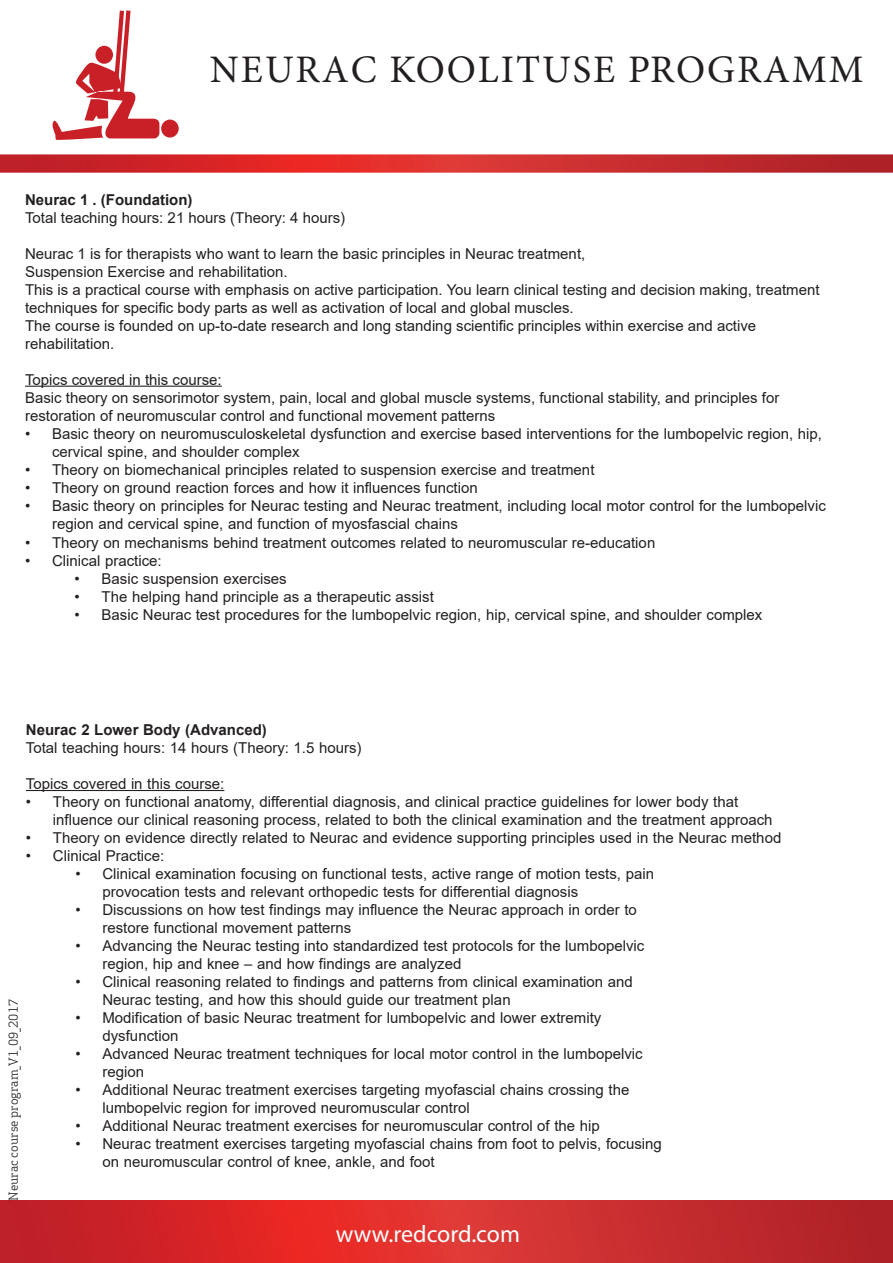
<style>
.page{position:relative;width:893px;height:1263px;background:#fff}
.page>*{position:absolute;margin:0;border:0;box-sizing:border-box;transform-origin:0 0}
.t1{font:39px "Minion Pro";letter-spacing:.05em;color:#231f20}
.t2{font:24px "Myriad Pro";color:#fff}
.t3{font:15px/18px "Arial";color:#231f20}
.t4{font:700 15px "Arial";color:#231f20}
.t5{font:12px "Apex Serif";color:#231f20}
</style>
<div class="page">
<svg style="left:0;top:154px;width:893px;height:19px;background:#cf3233"></svg>
<div style="left:161px;top:120px;width:18px;height:18px;background:#c92028;border-radius:50%"></div>
<svg style="left:52px;top:10px;width:107px;height:130px"></svg>
<svg style="left:0;top:1201px;width:893px;height:62px;background:#ce2a2b"></svg>
<hr style="left:25px;top:386px;width:197px;height:1px;background:#231f20">
<hr style="left:26px;top:790px;width:198px;height:1px;background:#231f20">
<h1 class="t1" style="left:210px;top:44px;width:655px">NEURAC KOOLITUSE PROGRAMM</h1>
<p class="t4" style="left:25px;top:189px;width:169px">Neurac 1 . (Foundation)</p>
<p class="t3" style="left:25px;top:208px;width:322px">Total teaching hours: 21 hours (Theory: 4 hours)</p>
<p class="t3" style="left:25px;top:244px;width:796px">Neurac 1 is for therapists who want to learn the basic principles in Neurac treatment,<br>Suspension Exercise and rehabilitation.<br>This is a practical course with emphasis on active participation. You learn clinical testing and decision making, treatment techniques for specific body parts as well as activation of local and global muscles.<br>The course is founded on up-to-date research and long standing scientific principles within exercise and active rehabilitation.</p>
<p class="t3" style="left:25px;top:370px;width:756px">Topics covered in this course:<br>Basic theory on sensorimotor system, pain, local and global muscle systems, functional stability, and principles for restoration of neuromuscular control and functional movement patterns</p>
<p class="t3" style="left:52px;top:424px;width:771px;text-indent:-27px">• Basic theory on neuromusculoskeletal dysfunction and exercise based interventions for the lumbopelvic region, hip, cervical spine, and shoulder complex</p>
<p class="t3" style="left:25px;top:460px;width:571px">• Theory on biomechanical principles related to suspension exercise and treatment</p>
<p class="t3" style="left:25px;top:478px;width:454px">• Theory on ground reaction forces and how it influences function</p>
<p class="t3" style="left:52px;top:496px;width:775px;text-indent:-27px">• Basic theory on principles for Neurac testing and Neurac treatment, including local motor control for the lumbopelvic region and cervical spine, and function of myosfascial chains</p>
<p class="t3" style="left:25px;top:534px;width:632px">• Theory on mechanisms behind treatment outcomes related to neuromuscular re-education</p>
<p class="t3" style="left:25px;top:552px;width:138px">• Clinical practice:</p>
<p class="t3" style="left:75px;top:570px;width:214px">• Basic suspension exercises</p>
<p class="t3" style="left:75px;top:588px;width:361px">• The helping hand principle as a therapeutic assist</p>
<p class="t3" style="left:75px;top:606px;width:689px">• Basic Neurac test procedures for the lumbopelvic region, hip, cervical spine, and shoulder complex</p>
<p class="t4" style="left:26px;top:719px;width:242px">Neurac 2 Lower Body (Advanced)</p>
<p class="t3" style="left:26px;top:738px;width:337px">Total teaching hours: 14 hours (Theory: 1.5 hours)</p>
<p class="t3" style="left:26px;top:774px;width:200px">Topics covered in this course:</p>
<p class="t3" style="left:53px;top:792px;width:721px;text-indent:-27px">• Theory on functional anatomy, differential diagnosis, and clinical practice guidelines for lower body that influence our clinical reasoning process, related to both the clinical examination and the treatment approach</p>
<p class="t3" style="left:26px;top:828px;width:757px">• Theory on evidence directly related to Neurac and evidence supporting principles used in the Neurac method</p>
<p class="t3" style="left:26px;top:846px;width:140px">• Clinical Practice:</p>
<p class="t3" style="left:102px;top:864px;width:553px;text-indent:-27px">• Clinical examination focusing on functional tests, active range of motion tests, pain provocation tests and relevant orthopedic tests for differential diagnosis</p>
<p class="t3" style="left:102px;top:900px;width:536px;text-indent:-27px">• Discussions on how test findings may influence the Neurac approach in order to restore functional movement patterns</p>
<p class="t3" style="left:102px;top:936px;width:543px;text-indent:-27px">• Advancing the Neurac testing into standardized test protocols for the lumbopelvic region, hip and knee – and how findings are analyzed</p>
<p class="t3" style="left:102px;top:972px;width:532px;text-indent:-27px">• Clinical reasoning related to findings and patterns from clinical examination and<br>Neurac testing, and how this should guide our treatment plan</p>
<p class="t3" style="left:102px;top:1008px;width:500px;text-indent:-27px">• Modification of basic Neurac treatment for lumbopelvic and lower extremity dysfunction</p>
<p class="t3" style="left:102px;top:1044px;width:542px;text-indent:-27px">• Advanced Neurac treatment techniques for local motor control in the lumbopelvic region</p>
<p class="t3" style="left:102px;top:1080px;width:528px;text-indent:-27px">• Additional Neurac treatment exercises targeting myofascial chains crossing the lumbopelvic region for improved neuromuscular control</p>
<p class="t3" style="left:75px;top:1116px;width:526px">• Additional Neurac treatment exercises for neuromuscular control of the hip</p>
<p class="t3" style="left:102px;top:1134px;width:561px;text-indent:-27px">• Neurac treatment exercises targeting myofascial chains from foot to pelvis, focusing on neuromuscular control of knee, ankle, and foot</p>
<p class="t5" style="left:6px;top:1201px;width:203px;rotate:-90deg">Neurac course program_V1_09_2017</p>
<h2 class="t2" style="left:336px;top:1219px;width:186px">www.redcord.com</h2>
</div>
